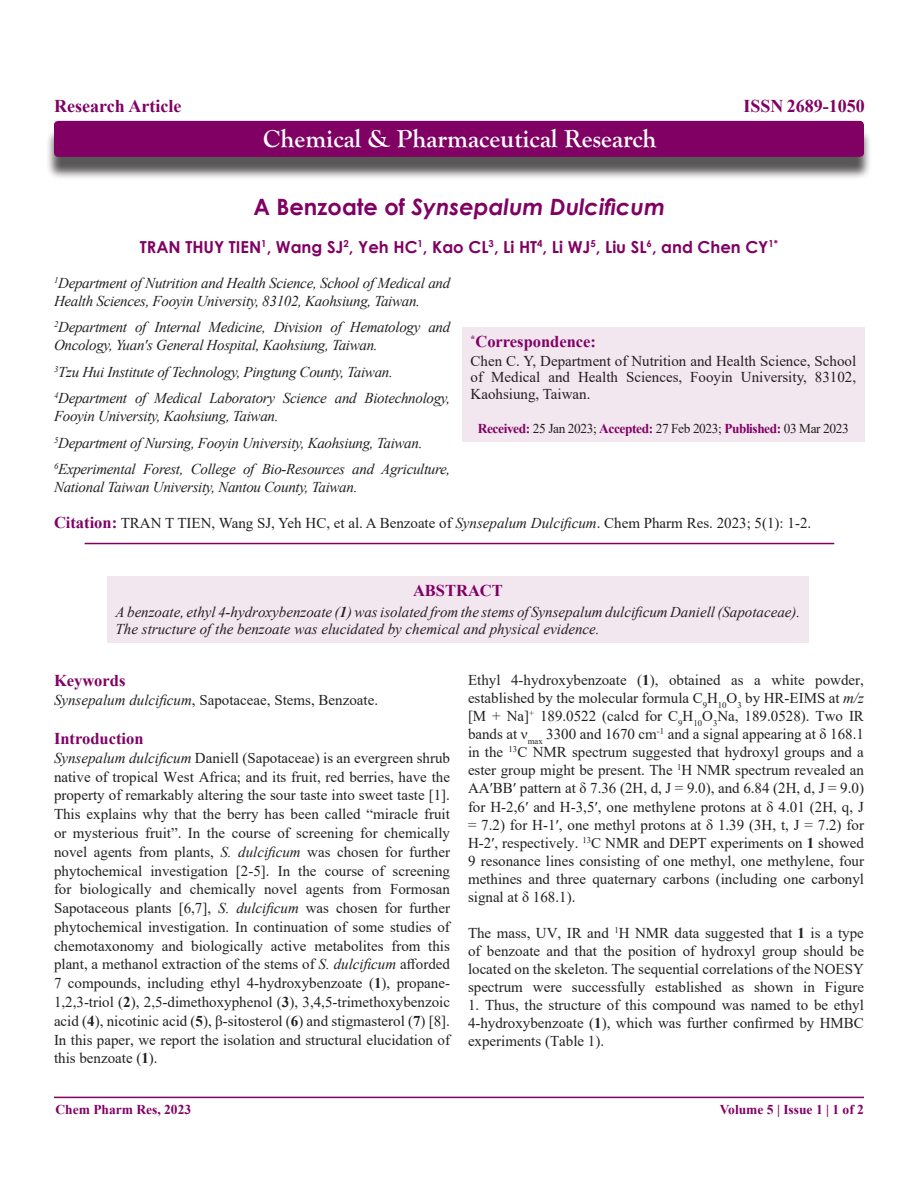
<style>
.page{position:relative;width:918px;height:1188px;background:#fff}
.page>*{position:absolute;margin:0;border:0;box-sizing:border-box;transform-origin:0 0}
.t1{font:700 25.5px "Goudy Old Style T";color:#fff}
.t2{font:italic 700 22.5px "Century Gothic";color:#800064}
.t3{font:700 18px "Times New Roman";color:#800064}
.t4{font:700 16.5px "Century Gothic";color:#800064}
.Heading{font:700 16.5px "Times New Roman";color:#800064}
.t5{font:15px/18px "Times New Roman";color:#231f20;text-align:justify}
.t6{font:italic 15px/18px "Times New Roman";letter-spacing:-.02em;color:#231f20}
.t7{font:italic 15px/17.2px "Times New Roman";color:#231f20}
.t8{font:13.5px "Times New Roman";letter-spacing:-.03em;color:#231f20}
.t9{font:700 13.5px "Times New Roman";color:#800064}
.s1{font-style:normal}
.s2{font-weight:700;color:#800064}
.s3{font-weight:700;font-size:16.5px;color:#800064}
.s4{font-style:italic}
.s5{font-weight:700}
</style>
<div class="page">
<hr style="left:54px;top:1097px;width:810px;height:1px;background:#800064">
<div style="left:46px;top:128px;width:826px;height:52px;background:#231f20;opacity:.75"></div>
<div style="left:54px;top:121px;width:810px;height:36px;background:#800064;border-radius:4px"></div>
<hr style="left:85px;top:543px;width:749px;height:1px;background:#800064">
<div style="left:462px;top:327px;width:403px;height:115px;background:#f2e6ef"></div>
<div style="left:107px;top:576px;width:702px;height:67px;background:#f2e6ef"></div>
<p class="t3" style="left:54px;top:93px;width:129px">Research Article</p>
<p class="t3" style="left:743px;top:93px;width:123px">ISSN 2689-1050</p>
<p class="t1" style="left:263px;top:124px;width:395px">Chemical &amp; Pharmaceutical Research</p>
<p class="t2" style="left:253px;top:190px;width:413px"><span class="s1">A Benzoate of</span> Synsepalum Dulcificum</p>
<p class="t4" style="left:140px;top:234px;width:640px">TRAN THUY TIEN<sup>1</sup>, Wang SJ<sup>2</sup>, Yeh HC<sup>1</sup>, Kao CL<sup>3</sup>, Li HT<sup>4</sup>, Li WJ<sup>5</sup>, Liu SL<sup>6</sup>, and Chen CY<sup>1*</sup></p>
<p class="t6" style="left:54px;top:273px;width:398px"><sup>1</sup>Department of Nutrition and Health Science, School of Medical and<br>Health Sciences, Fooyin University, 83102, Kaohsiung, Taiwan.</p>
<p class="t6" style="left:54px;top:318px;width:398px"><sup>2</sup>Department of Internal Medicine, Division of Hematology and<br>Oncology, Yuan's General Hospital, Kaohsiung, Taiwan.</p>
<p class="t6" style="left:54px;top:362px;width:340px"><sup>3</sup>Tzu Hui Institute of Technology, Pingtung County, Taiwan.</p>
<p class="t6" style="left:54px;top:389px;width:398px"><sup>4</sup>Department of Medical Laboratory Science and Biotechnology,<br>Fooyin University, Kaohsiung, Taiwan.</p>
<p class="t6" style="left:54px;top:433px;width:370px"><sup>5</sup>Department of Nursing, Fooyin University, Kaohsiung, Taiwan.</p>
<p class="t6" style="left:54px;top:460px;width:398px"><sup>6</sup>Experimental Forest, College of Bio-Resources and Agriculture,<br>National Taiwan University, Nantou County, Taiwan.</p>
<p class="Heading" style="left:471px;top:330px;width:127px"><sup>*</sup>Correspondence:</p>
<p class="t5" style="left:471px;top:352px;width:387px;line-height:16.5px">Chen C. Y, Department of Nutrition and Health Science, School of Medical and Health Sciences, Fooyin University, 83102, Kaohsiung, Taiwan.</p>
<p class="t8" style="left:478px;top:419px;width:373px"><span class="s2">Received:</span> 25 Jan 2023; <span class="s2">Accepted:</span> 27 Feb 2023; <span class="s2">Published:</span> 03 Mar 2023</p>
<p class="t5" style="left:54px;top:513px;width:759px"><span class="s3">Citation:</span> TRAN T TIEN, Wang SJ, Yeh HC, et al. A Benzoate of <span class="s4">Synsepalum Dulcificum</span>. Chem Pharm Res. 2023; 5(1): 1-2.</p>
<p class="Heading" style="left:413px;top:578px;width:91px">ABSTRACT</p>
<p class="t7" style="left:116px;top:603px;width:686px">A benzoate, ethyl 4-hydroxybenzoate (<span class="s5">1</span>) was isolated from the stems of Synsepalum dulcificum Daniell (Sapotaceae).<br>The structure of the benzoate was elucidated by chemical and physical evidence.</p>
<p class="Heading" style="left:54px;top:669px;width:73px">Keywords</p>
<p class="t5" style="left:54px;top:690px;width:326px"><span class="s4">Synsepalum dulcificum</span>, Sapotaceae, Stems, Benzoate.</p>
<p class="Heading" style="left:54px;top:727px;width:91px">Introduction</p>
<p class="t5" style="left:54px;top:748px;width:398px;line-height:18.8px"><span class="s4">Synsepalum dulcificum</span> Daniell (Sapotaceae) is an evergreen shrub native of tropical West Africa; and its fruit, red berries, have the property of remarkably altering the sour taste into sweet taste [1].<br>This explains why that the berry has been called “miracle fruit or mysterious fruit”. In the course of screening for chemically novel agents from plants, <span class="s4">S. dulcificum</span> was chosen for further phytochemical investigation [2-5]. In the course of screening for biologically and chemically novel agents from Formosan Sapotaceous plants [6,7], <span class="s4">S. dulcificum</span> was chosen for further phytochemical investigation. In continuation of some studies of chemotaxonomy and biologically active metabolites from this plant, a methanol extraction of the stems of <span class="s4">S. dulcificum</span> afforded 7 compounds, including ethyl 4-hydroxybenzoate (<span class="s5">1</span>), propane-1,2,3-triol (<span class="s5">2</span>), 2,5-dimethoxyphenol (<span class="s5">3</span>), 3,4,5-trimethoxybenzoic acid (<span class="s5">4</span>), nicotinic acid (<span class="s5">5</span>), β-sitosterol (<span class="s5">6</span>) and stigmasterol (<span class="s5">7</span>) [8].<br>In this paper, we report the isolation and structural elucidation of this benzoate (<span class="s5">1</span>).</p>
<p class="t5" style="left:468px;top:671px;width:398px">Ethyl 4-hydroxybenzoate (<span class="s5">1</span>), obtained as a white powder, established by the molecular formula C<sub>9</sub>H<sub>10</sub>O<sub>3</sub> by HR-EIMS at <span class="s4">m/z </span>[M + Na]<sup>+</sup> 189.0522 (calcd for C<sub>9</sub>H<sub>10</sub>O<sub>3</sub>Na, 189.0528). Two IR bands at ν<sub>max</sub> 3300 and 1670 cm<sup>-1</sup> and a signal appearing at δ 168.1 in the <sup>13</sup>C NMR spectrum suggested that hydroxyl groups and a ester group might be present. The <sup>1</sup>H NMR spectrum revealed an AA′BB′ pattern at δ 7.36 (2H, d, J = 9.0), and 6.84 (2H, d, J = 9.0) for H-2,6′ and H-3,5′, one methylene protons at δ 4.01 (2H, q, J = 7.2) for H-1′, one methyl protons at δ 1.39 (3H, t, J = 7.2) for H-2′, respectively. <sup>13</sup>C NMR and DEPT experiments on <span class="s5">1</span> showed 9 resonance lines consisting of one methyl, one methylene, four methines and three quaternary carbons (including one carbonyl signal at δ 168.1).</p>
<p class="t5" style="left:468px;top:923px;width:398px">The mass, UV, IR and <sup>1</sup>H NMR data suggested that <span class="s5">1</span> is a type of benzoate and that the position of hydroxyl group should be located on the skeleton. The sequential correlations of the NOESY spectrum were successfully established as shown in Figure</p>
<p class="t5" style="left:468px;top:996px;width:397px">1. Thus, the structure of this compound was named to be ethyl 4-hydroxybenzoate (<span class="s5">1</span>), which was further confirmed by HMBC experiments (Table 1).</p>
<p class="t9" style="left:55px;top:1100px;width:137px">Chem Pharm Res, 2023</p>
<p class="t9" style="left:720px;top:1100px;width:146px">Volume 5 | Issue 1 | 1 of 2</p>
</div>
